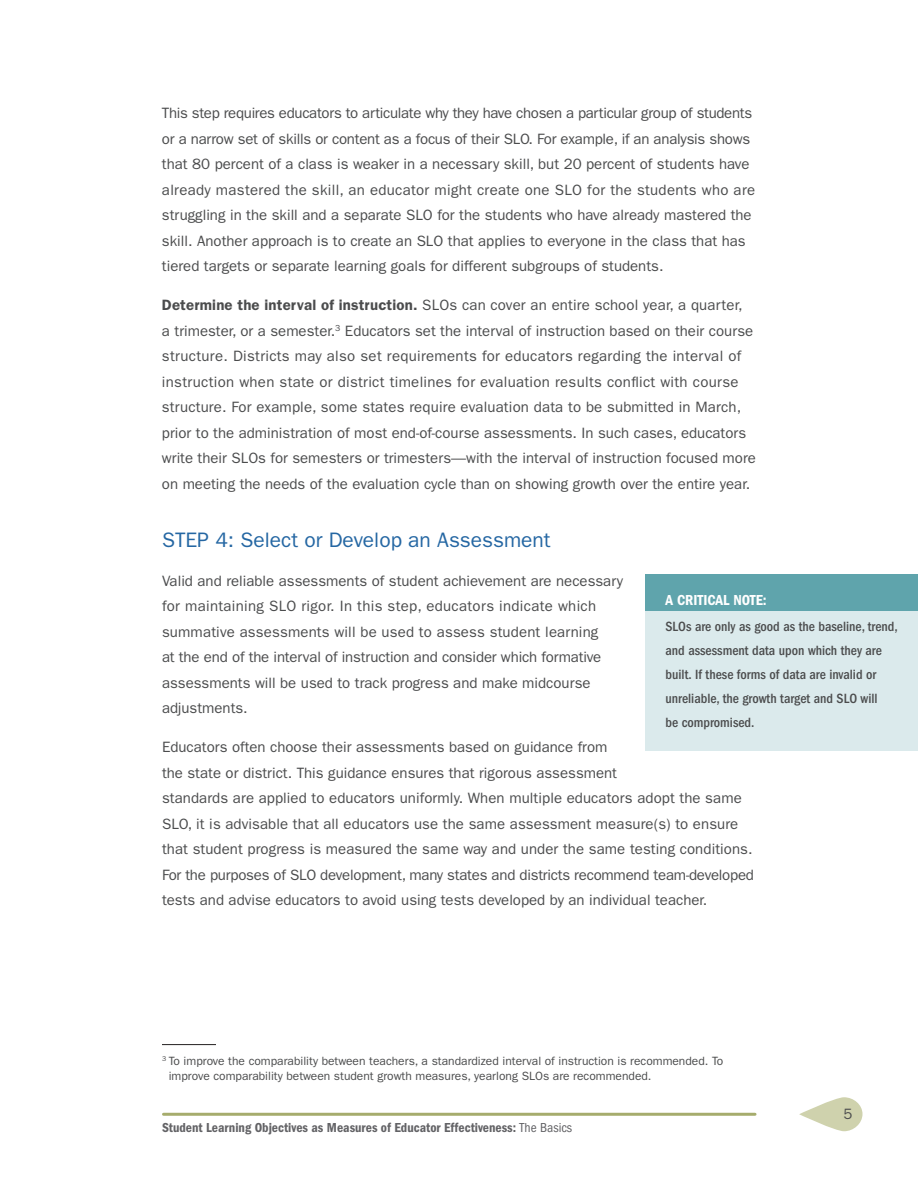
<style>
.page{position:relative;width:918px;height:1188px;background:#fff}
.page>*{position:absolute;margin:0;border:0;box-sizing:border-box;transform-origin:0 0}
.t1{font:21px "ITC Franklin Gothic Std";color:#2567a3}
.t2{font:15px/25.5px "ITC Franklin Gothic Std";color:#4b4c4d}
.t3{font:15px "ITC Franklin Gothic Std Dm Cd";color:#fff}
.t4{font:500 condensed 13.8px/24px "ITC Franklin Gothic Std";color:#4b4c4d}
.t5{font:13.5px "ITC Franklin Gothic Std Dm Cd";color:#636366}
.t6{font:12px/15px "ITC Franklin Gothic Std";color:#4b4c4d}
.s1{font-weight:600}
.s2{font-family:"ITC Franklin Gothic Std";font-stretch:condensed}
</style>
<div class="page">
<hr style="left:164px;top:1113px;width:591px;height:3px;background:#a6ac6d">
<svg style="left:799px;top:1097px;width:64px;height:34px"></svg>
<hr style="left:162px;top:1044px;width:54px;height:1px;background:#231f20">
<div style="left:645px;top:574px;width:273px;height:176px;background:#dbeaec"></div>
<div style="left:645px;top:574px;width:273px;height:37px;background:#5fa4ac"></div>
<p class="t2" style="left:162px;top:101px;width:595px">This step requires educators to articulate why they have chosen a particular group of students or a narrow set of skills or content as a focus of their SLO. For example, if an analysis shows that 80 percent of a class is weaker in a necessary skill, but 20 percent of students have already mastered the skill, an educator might create one SLO for the students who are struggling in the skill and a separate SLO for the students who have already mastered the skill. Another approach is to create an SLO that applies to everyone in the class that has tiered targets or separate learning goals for different subgroups of students.</p>
<p class="t2" style="left:162px;top:293px;width:595px"><span class="s1">Determine the interval of instruction.</span> SLOs can cover an entire school year, a quarter,<br>a trimester, or a semester.<sup>3</sup> Educators set the interval of instruction based on their course structure. Districts may also set requirements for educators regarding the interval of instruction when state or district timelines for evaluation results conflict with course structure. For example, some states require evaluation data to be submitted in March, prior to the administration of most end-of-course assessments. In such cases, educators write their SLOs for semesters or trimesters—with the interval of instruction focused more on meeting the needs of the evaluation cycle than on showing growth over the entire year.</p>
<h1 class="t1" style="left:162px;top:527px;width:390px">STEP 4: Select or Develop an Assessment</h1>
<p class="t2" style="left:162px;top:568px;width:463px">Valid and reliable assessments of student achievement are necessary for maintaining SLO rigor. In this step, educators indicate which summative assessments will be used to assess student learning<br>at the end of the interval of instruction and consider which formative assessments will be used to track progress and make midcourse adjustments.</p>
<p class="t2" style="left:162px;top:734px;width:594px">Educators often choose their assessments based on guidance from<br>the state or district. This guidance ensures that rigorous assessment<br>standards are applied to educators uniformly. When multiple educators adopt the same SLO, it is advisable that all educators use the same assessment measure(s) to ensure that student progress is measured the same way and under the same testing conditions.<br>For the purposes of SLO development, many states and districts recommend team-developed tests and advise educators to avoid using tests developed by an individual teacher.</p>
<p class="t3" style="left:666px;top:591px;width:51px">A Critical</p>
<p class="t3" style="left:733px;top:591px;width:35px">Note:</p>
<p class="t4" style="left:666px;top:614px;width:234px">SLOs are only as good as the baseline, trend, and assessment data upon which they are built. If these forms of data are invalid or unreliable, the growth target and SLO will<br>be compromised.</p>
<p class="t6" style="left:169px;top:1054px;width:556px;text-indent:-7px"><sup>3</sup> To improve the comparability between teachers, a standardized interval of instruction is recommended. To improve comparability between student growth measures, yearlong SLOs are recommended.</p>
<p class="t5" style="left:162px;top:1120px;width:412px">Student Learning Objectives as Measures of Educator Effectiveness: <span class="s2">The Basics</span></p>
<p class="t2" style="left:843px;top:1101px;width:10px">5</p>
</div>
